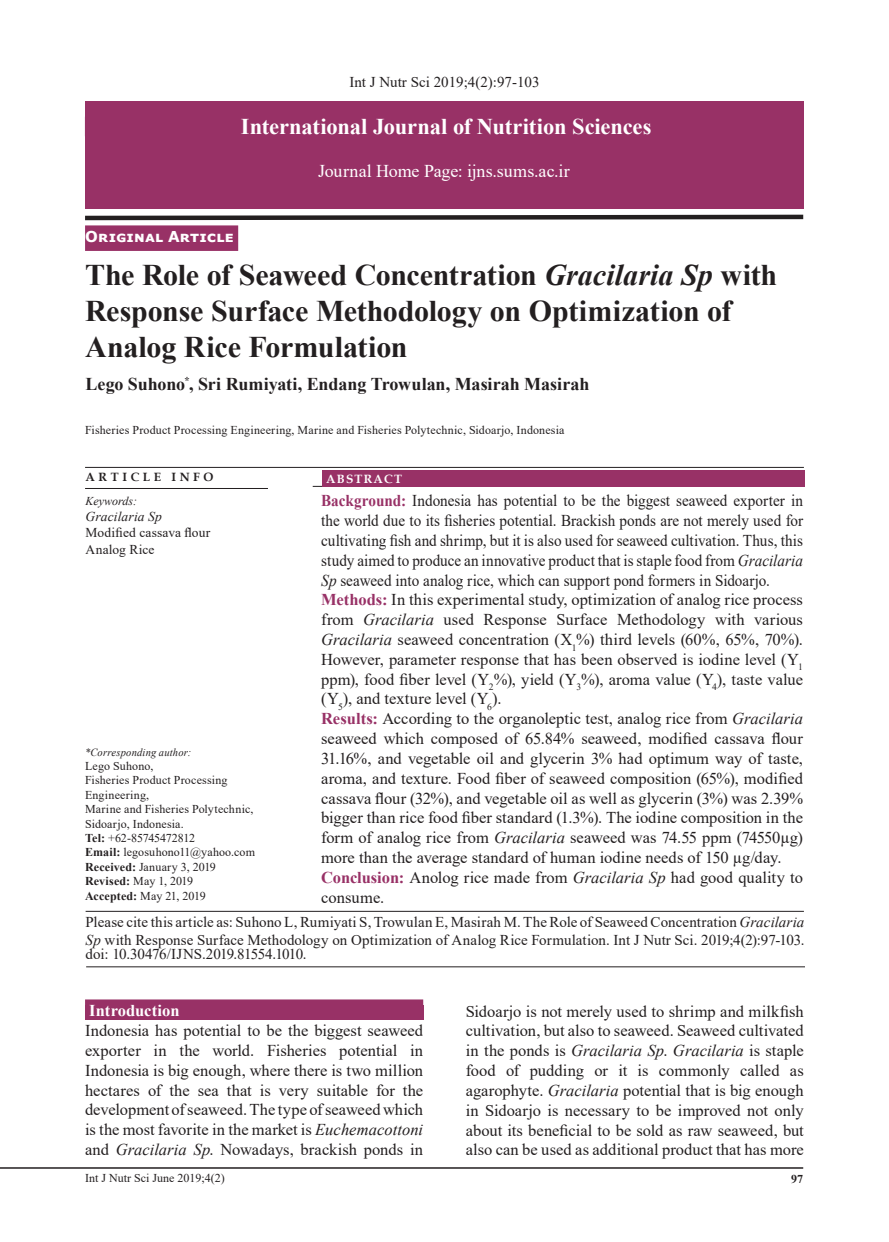
<style>
.page{position:relative;width:889px;height:1242px;background:#fff}
.page>*{position:absolute;margin:0;border:0;box-sizing:border-box;transform-origin:0 0}
.t1{font:700 30px/36px "Times New Roman";letter-spacing:-.005em;color:#231f20}
.t2{font:700 22.5px "Times New Roman";letter-spacing:-.005em;color:#fff}
.t3{font:700 18px "Times New Roman";color:#231f20}
.t4{font:18px "Times New Roman";color:#fff}
.t5{font:16.5px/19.8px "Times New Roman";color:#231f20;scale:.92 1}
.t6{font:16.5px/19.8px "Times New Roman";color:#231f20;text-align:justify}
.t7{font:700 16.5px "Times New Roman";color:#fff}
.t8{font:15px/18px "Times New Roman";color:#231f20}
.t9{font:15px "Times New Roman";letter-spacing:-.035em;color:#231f20}
.t10{font:700 15px "Verdana";letter-spacing:.01em;color:#fff}
.t11{font:13.5px/16.2px "Times New Roman";letter-spacing:.01em;color:#231f20}
.t12{font:italic 13.5px "Times New Roman";letter-spacing:.01em;color:#231f20}
.t13{font:12px/14.4px "Times New Roman";letter-spacing:.01em;color:#231f20}
.t14{font:700 12px "Book Antiqua";letter-spacing:.3em;color:#231f20}
.t15{font:italic 12px "Times New Roman";color:#231f20}
.t16{font:700 12px "Book Antiqua";letter-spacing:.1em;color:#fff}
.t17{font:700 12px "Times New Roman";color:#231f20}
.t18{font:italic 10.95px "Times New Roman";letter-spacing:.015em;color:#231f20;scale:.96 1}
.s1{font-style:italic}
.s2{font-weight:700;color:#983166}
.s3{font-weight:700}
</style>
<div class="page">
<hr style="left:0;top:1167px;width:803px;height:1px;background:#231f20">
<hr style="left:85px;top:467px;width:719px;height:1px;background:#231f20">
<hr style="left:85px;top:488px;width:183px;height:1px;background:#231f20">
<div style="left:85px;top:225px;width:153px;height:26px;background:#983166"></div>
<hr style="left:313px;top:486px;width:491px;height:1px;background:#231f20">
<div style="left:322px;top:470px;width:482px;height:17px;background:#983166"></div>
<hr style="left:86px;top:911px;width:718px;height:1px;background:#231f20">
<div style="left:85px;top:101px;width:718px;height:107px;background:#983166"></div>
<svg style="left:85px;top:214px;width:719px;height:7px"></svg>
<hr style="left:86px;top:966px;width:719px;height:1px;background:#231f20">
<div style="left:85px;top:1005px;width:338px;height:15px;background:#983166"></div>
<div style="left:85px;top:999px;width:338px;height:20px;background:#983166"></div>
<p class="t8" style="left:349px;top:72px;width:191px">Int J Nutr Sci 2019;4(2):97-103</p>
<h2 class="t2" style="left:241px;top:110px;width:412px">International Journal of Nutrition Sciences</h2>
<p class="t4" style="left:318px;top:158px;width:253px">Journal Home Page: ijns.sums.ac.ir</p>
<p class="t10" style="left:85px;top:226px;width:150px">Original Article</p>
<h1 class="t1" style="left:85px;top:255px;width:693px">The Role of Seaweed Concentration <span class="s1">Gracilaria Sp</span> with<br>Response Surface Methodology on Optimization of<br>Analog Rice Formulation</h1>
<p class="t3" style="left:86px;top:371px;width:505px">Lego Suhono<sup>*</sup>, Sri Rumiyati, Endang Trowulan, Masirah Masirah</p>
<p class="t13" style="left:85px;top:422px;width:481px">Fisheries Product Processing Engineering, Marine and Fisheries Polytechnic, Sidoarjo, Indonesia</p>
<p class="t14" style="left:86px;top:468px;width:129px">ARTICLE INFO</p>
<p class="t16" style="left:326px;top:471px;width:77px">ABSTRACT</p>
<p class="t5" style="left:321px;top:490px;width:525px"><span class="s2">Background:</span> Indonesia has potential to be the biggest seaweed exporter in the world due to its fisheries potential. Brackish ponds are not merely used for cultivating fish and shrimp, but it is also used for seaweed cultivation. Thus, this study aimed to produce an innovative product that is staple food from <span class="s1">Gracilaria Sp</span> seaweed into analog rice, which can support pond formers in Sidoarjo.<br><span class="s2">Methods:</span> In this experimental study, optimization of analog rice process from <span class="s1">Gracilaria</span> used Response Surface Methodology with various <span class="s1">Gracilaria</span> seaweed concentration (X<sub>1</sub>%) third levels (60%, 65%, 70%).<br>However, parameter response that has been observed is iodine level (Y<sub>1 </sub>ppm), food fiber level (Y<sub>2</sub>%), yield (Y<sub>3</sub>%), aroma value (Y<sub>4</sub>), taste value (Y<sub>5</sub>), and texture level (Y<sub>6</sub>).<br><span class="s2">Results:</span> According to the organoleptic test, analog rice from <span class="s1">Gracilaria </span>seaweed which composed of 65.84% seaweed, modified cassava flour 31.16%, and vegetable oil and glycerin 3% had optimum way of taste, aroma, and texture. Food fiber of seaweed composition (65%), modified cassava flour (32%), and vegetable oil as well as glycerin (3%) was 2.39% bigger than rice food fiber standard (1.3%). The iodine composition in the form of analog rice from <span class="s1">Gracilaria</span> seaweed was 74.55 ppm (74550µg) more than the average standard of human iodine needs of 150 µg/day.<br><span class="s2">Conclusion:</span> Anolog rice made from <span class="s1">Gracilaria Sp</span> had good quality to consume.</p>
<p class="t15" style="left:86px;top:493px;width:53px">Keywords:</p>
<p class="t12" style="left:86px;top:507px;width:78px">Gracilaria Sp</p>
<p class="t11" style="left:86px;top:524px;width:126px">Modified cassava flour<br>Analog Rice</p>
<p class="t18" style="left:85px;top:744px;width:112px">*Corresponding author:</p>
<p class="t13" style="left:85px;top:758px;width:171px">Lego Suhono,<br>Fisheries Product Processing<br>Engineering,<br>Marine and Fisheries Polytechnic,<br>Sidoarjo, Indonesia.<br><span class="s3">Tel:</span> +62-85745472812<br><span class="s3">Email:</span> legosuhono11@yahoo.com<br><span class="s3">Received:</span> January 3, 2019<br><span class="s3">Revised:</span> May 1, 2019<br><span class="s3">Accepted:</span> May 21, 2019</p>
<p class="t8" style="left:86px;top:912px;width:720px">Please cite this article as: Suhono L, Rumiyati S, Trowulan E, Masirah M. The Role of Seaweed Concentration <span class="s1">Gracilaria<br>Sp</span> with Response Surface Methodology on Optimization of Analog Rice Formulation. Int J Nutr Sci. 2019;4(2):97-103.</p>
<p class="t9" style="left:86px;top:943px;width:223px">doi: 10.30476/IJNS.2019.81554.1010.</p>
<p class="t7" style="left:89px;top:999px;width:92px">Introduction</p>
<p class="t6" style="left:85px;top:1020px;width:340px">Indonesia has potential to be the biggest seaweed exporter in the world. Fisheries potential in Indonesia is big enough, where there is two million hectares of the sea that is very suitable for the development of seaweed. The type of seaweed which is the most favorite in the market is <span class="s1">Euchemacottoni </span>and <span class="s1">Gracilaria Sp</span>. Nowadays, brackish ponds in</p>
<p class="t6" style="left:466px;top:1000px;width:340px">Sidoarjo is not merely used to shrimp and milkfish cultivation, but also to seaweed. Seaweed cultivated in the ponds is <span class="s1">Gracilaria Sp</span>. <span class="s1">Gracilaria</span> is staple food of pudding or it is commonly called as agarophyte. <span class="s1">Gracilaria</span> potential that is big enough in Sidoarjo is necessary to be improved not only about its beneficial to be sold as raw seaweed, but also can be used as additional product that has more</p>
<p class="t13" style="left:85px;top:1170px;width:141px">Int J Nutr Sci June 2019;4(2)</p>
<p class="t17" style="left:791px;top:1170px;width:14px">97</p>
</div>
